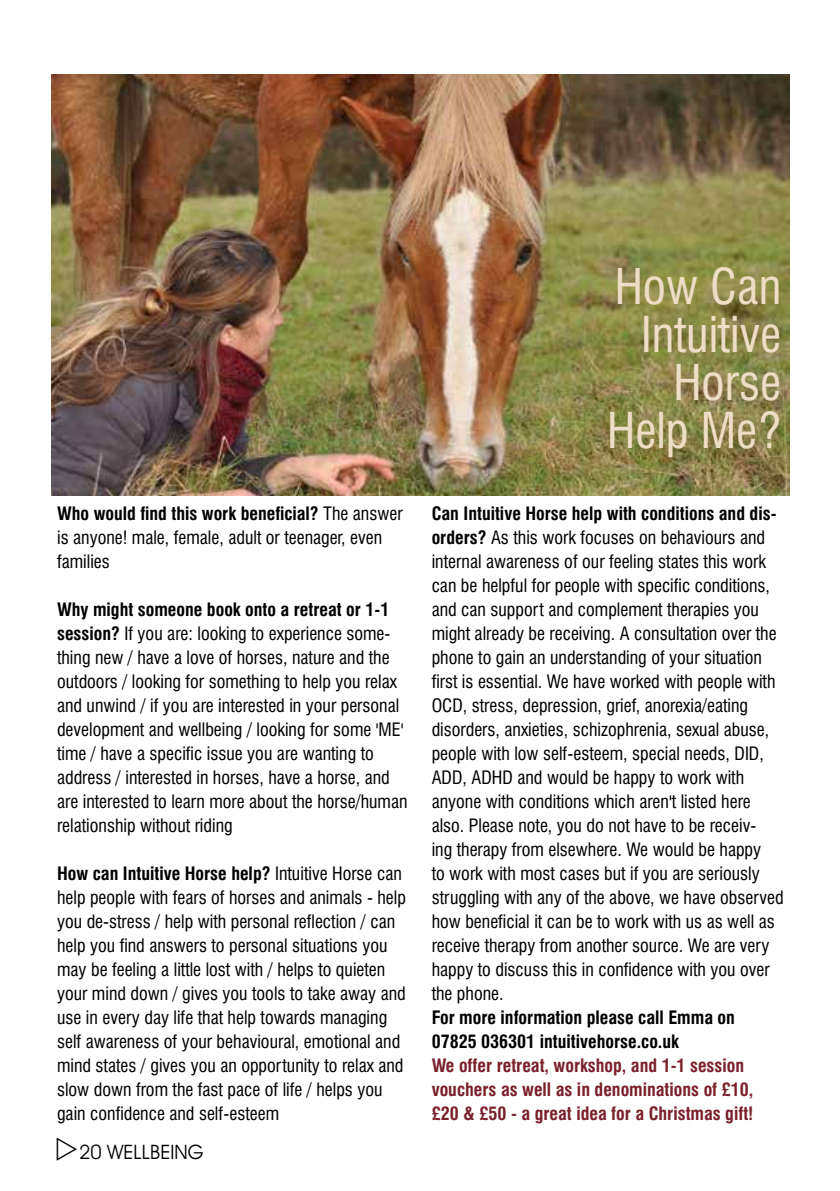
<style>
.page{position:relative;width:840px;height:1191px;background:#fff}
.page>*{position:absolute;margin:0;border:0;box-sizing:border-box;transform-origin:0 0}
.t1{font:condensed 48px/48px "Swiss 721 BT";color:#efdec7;text-align:right}
.t2{font:20px "Avant Garde IT Cby BT";color:#000}
.t3{font:condensed 18px/24px "Swiss 721 BT";color:#000}
.t4{font:700 condensed 18px/24px "Swiss 721 BT";color:#7a202b}
.t5{font:700 condensed 18px/24px "Swiss 721 BT";color:#000}
.s1{font-weight:700}
</style>
<div class="page">
<img style="left:51px;top:75px;width:737px;height:421px">
<p class="t3" style="left:57px;top:501px;width:347px"><span class="s1">Who would find this work beneficial?</span> The answer is anyone! male, female, adult or teenager, even families</p>
<p class="t3" style="left:57px;top:597px;width:352px"><span class="s1">Why might someone book onto a retreat or 1-1 session?</span> If you are: looking to experience some&shy;thing new / have a love of horses, nature and the outdoors / looking for something to help you relax and unwind / if you are interested in your personal development and wellbeing / looking for some 'ME' time / have a specific issue you are wanting to address / interested in horses, have a horse, and are interested to learn more about the horse/human relationship without riding</p>
<p class="t3" style="left:57px;top:861px;width:350px"><span class="s1">How can Intuitive Horse help?</span> Intuitive Horse can help people with fears of horses and animals - help you de-stress / help with personal reflection / can help you find answers to personal situations you may be feeling a little lost with / helps to quieten your mind down / gives you tools to take away and use in every day life that help towards managing self awareness of your behavioural, emotional and mind states / gives you an opportunity to relax and slow down from the fast pace of life / helps you gain confidence and self-esteem</p>
<p class="t2" style="left:79px;top:1139px;width:126px">20 WELLBEING</p>
<h1 class="t1" style="left:607px;top:262px;width:175px">How Can<br>Intuitive<br>Horse<br>Help Me?</h1>
<p class="t3" style="left:431px;top:501px;width:353px"><span class="s1">Can Intuitive Horse help with conditions and dis&shy;orders?</span> As this work focuses on behaviours and internal awareness of our feeling states this work can be helpful for people with specific conditions, and can support and complement therapies you might already be receiving. A consultation over the phone to gain an understanding of your situation first is essential. We have worked with people with OCD, stress, depression, grief, anorexia/eating disorders, anxieties, schizophrenia, sexual abuse, people with low self-esteem, special needs, DID, ADD, ADHD and would be happy to work with anyone with conditions which aren't listed here also. Please note, you do not have to be receiv-<br>ing therapy from elsewhere. We would be happy<br>to work with most cases but if you are seriously struggling with any of the above, we have observed how beneficial it can be to work with us as well as receive therapy from another source. We are very happy to discuss this in confidence with you over the phone.</p>
<p class="t5" style="left:431px;top:1005px;width:304px">For more information please call Emma on<br>07825 036301 intuitivehorse.co.uk</p>
<p class="t4" style="left:431px;top:1053px;width:323px">We offer retreat, workshop, and 1-1 session vouchers as well as in denominations of £10, £20 &amp; £50 - a great idea for a Christmas gift!</p>
</div>
